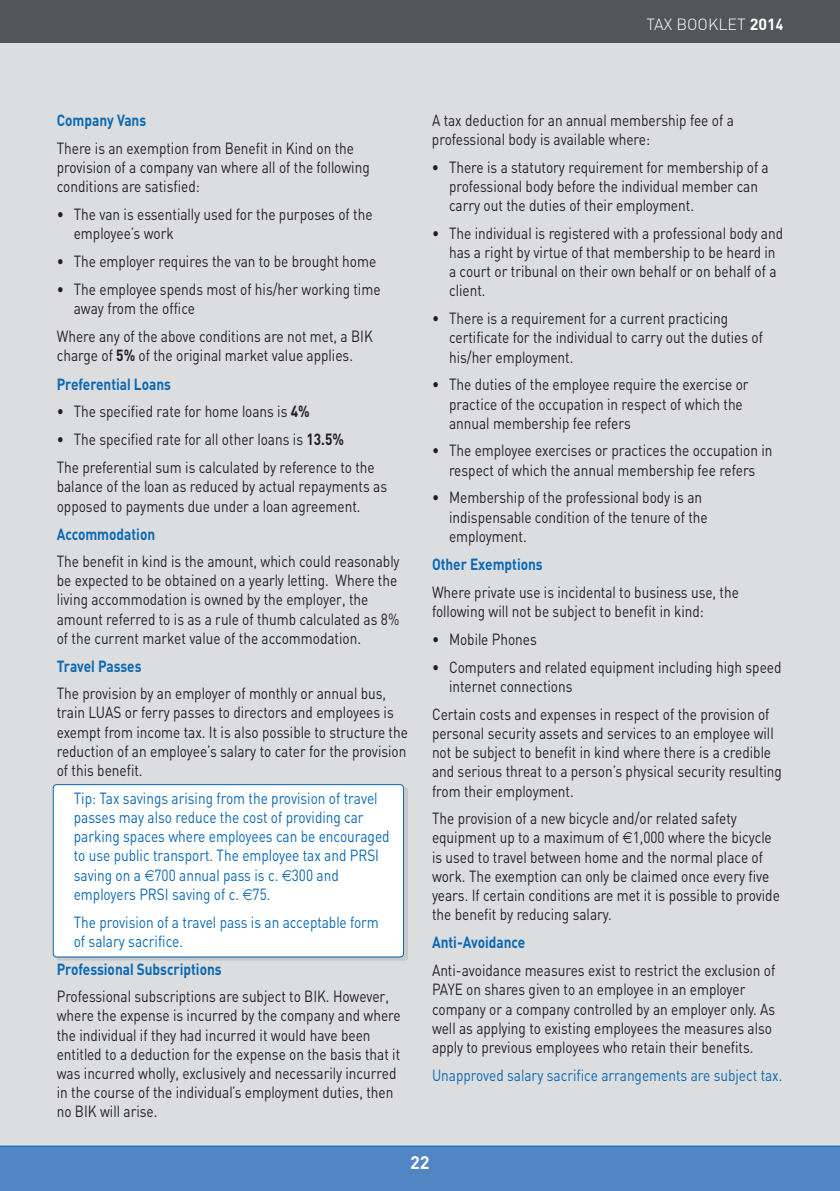
<style>
.page{position:relative;width:840px;height:1191px;background:#fff}
.page>*{position:absolute;margin:0;border:0;box-sizing:border-box;transform-origin:0 0}
.t1{font:18px "Converse DIN Bold";color:#fff}
.t2{font:16px/19.2px "Converse DIN Regular";color:#231f20;scale:.85 1}
.t3{font:16px/19.2px "Converse DIN Regular";color:#0a69b3;scale:.85 1}
.t4{font:16px "Converse DIN Bold";color:#0a69b3;scale:.85 1}
.t5{font:16px "Converse DIN Light";color:#fff}
.s1{font-family:"Converse DIN Bold"}
</style>
<div class="page">
<div style="left:0;top:0;width:839px;height:1191px;background:#dcdddf"></div>
<svg style="left:57px;top:787px;width:351px;height:173px;background:#b2bdc7"></svg>
<div style="left:54px;top:785px;width:349px;height:171px;background:#fff;border-radius:3px"></div>
<div style="left:53px;top:784px;width:351px;height:173px;border:2px solid #0a69b3;border-radius:4px"></div>
<div style="left:0;top:0;width:839px;height:43px;background:#545557"></div>
<div style="left:0;top:1145px;width:839px;height:46px;background:#5285c3"></div>
<p class="t5" style="left:646px;top:15px;width:138px">TAX BOOKLET <span class="s1">2014</span></p>
<p class="t4" style="left:57px;top:111px;width:107px">Company Vans</p>
<p class="t2" style="left:57px;top:139px;width:369px">There is an exemption from Benefit in Kind on the provision of a company van where all of the following conditions are satisfied:</p>
<p class="t2" style="left:74px;top:205px;width:353px;text-indent:-17px">• The van is essentially used for the purposes of the employee’s work</p>
<p class="t2" style="left:57px;top:252px;width:377px">• The employer requires the van to be brought home</p>
<p class="t2" style="left:74px;top:280px;width:362px;text-indent:-17px">• The employee spends most of his/her working time away from the office</p>
<p class="t2" style="left:57px;top:326px;width:373px">Where any of the above conditions are not met, a BIK charge of <span class="s1">5%</span> of the original market value applies.</p>
<p class="t4" style="left:57px;top:374px;width:136px">Preferential Loans</p>
<p class="t2" style="left:57px;top:402px;width:299px">• The specified rate for home loans is <span class="s1">4%</span></p>
<p class="t2" style="left:57px;top:426px;width:375px;line-height:27.8px">• The specified rate for all other loans is <span class="s1">13.5%<br></span>The preferential sum is calculated by reference to the</p>
<p class="t2" style="left:57px;top:477px;width:390px">balance of the loan as reduced by actual repayments as opposed to payments due under a loan agreement.</p>
<p class="t4" style="left:57px;top:525px;width:117px">Accommodation</p>
<p class="t2" style="left:57px;top:552px;width:404px">The benefit in kind is the amount, which could reasonably be expected to be obtained on a yearly letting. Where the living accommodation is owned by the employer, the amount referred to is as a rule of thumb calculated as 8% of the current market value of the accommodation.</p>
<p class="t4" style="left:57px;top:657px;width:101px">Travel Passes</p>
<p class="t2" style="left:57px;top:684px;width:414px">The provision by an employer of monthly or annual bus, train LUAS or ferry passes to directors and employees is exempt from income tax. It is also possible to structure the reduction of an employee’s salary to cater for the provision of this benefit.</p>
<p class="t3" style="left:74px;top:788px;width:373px">Tip: Tax savings arising from the provision of travel passes may also reduce the cost of providing car parking spaces where employees can be encouraged to use public transport. The employee tax and PRSI saving on a 700 annual pass is c. 300 and employers PRSI saving of c. 75.</p>
<p class="t3" style="left:74px;top:912px;width:360px">The provision of a travel pass is an acceptable form of salary sacrifice.</p>
<p class="t4" style="left:57px;top:960px;width:195px">Professional Subscriptions</p>
<p class="t2" style="left:57px;top:987px;width:406px">Professional subscriptions are subject to BIK. However, where the expense is incurred by the company and where the individual if they had incurred it would have been entitled to a deduction for the expense on the basis that it was incurred wholly, exclusively and necessarily incurred in the course of the individual’s employment duties, then no BIK will arise.</p>
<p class="t2" style="left:432px;top:111px;width:356px">A tax deduction for an annual membership fee of a professional body is available where:</p>
<p class="t2" style="left:449px;top:158px;width:377px;text-indent:-17px">• There is a statutory requirement for membership of a professional body before the individual member can carry out the duties of their employment.</p>
<p class="t2" style="left:449px;top:224px;width:394px;text-indent:-17px">• The individual is registered with a professional body and has a right by virtue of that membership to be heard in a court or tribunal on their own behalf or on behalf of a client.</p>
<p class="t2" style="left:449px;top:309px;width:371px;text-indent:-17px">• There is a requirement for a current practicing certificate for the individual to carry out the duties of his/her employment.</p>
<p class="t2" style="left:449px;top:375px;width:354px;text-indent:-17px">• The duties of the employee require the exercise or practice of the occupation in respect of which the annual membership fee refers</p>
<p class="t2" style="left:432px;top:441px;width:402px;text-align:center">• The employee exercises or practices the occupation in respect of which the annual membership fee refers</p>
<p class="t2" style="left:449px;top:488px;width:306px;text-indent:-17px">• Membership of the professional body is an indispensable condition of the tenure of the employment.</p>
<p class="t4" style="left:432px;top:555px;width:132px">Other Exemptions</p>
<p class="t2" style="left:432px;top:583px;width:362px">Where private use is incidental to business use, the following will not be subject to benefit in kind:</p>
<p class="t2" style="left:432px;top:630px;width:125px">• Mobile Phones</p>
<p class="t2" style="left:449px;top:657px;width:392px;text-indent:-17px">• Computers and related equipment including high speed internet connections</p>
<p class="t2" style="left:432px;top:704px;width:413px">Certain costs and expenses in respect of the provision of personal security assets and services to an employee will not be subject to benefit in kind where there is a credible and serious threat to a person’s physical security resulting from their employment.</p>
<p class="t2" style="left:432px;top:809px;width:410px">The provision of a new bicycle and/or related safety equipment up to a maximum of 1,000 where the bicycle is used to travel between home and the normal place of work. The exemption can only be claimed once every five years. If certain conditions are met it is possible to provide the benefit by reducing salary.</p>
<p class="t4" style="left:432px;top:933px;width:111px">Anti-Avoidance</p>
<p class="t2" style="left:432px;top:961px;width:405px">Anti-avoidance measures exist to restrict the exclusion of PAYE on shares given to an employee in an employer company or a company controlled by an employer only. As well as applying to existing employees the measures also apply to previous employees who retain their benefits.</p>
<p class="t3" style="left:432px;top:1065px;width:413px">Unapproved salary sacrifice arrangements are subject tax.</p>
<p class="t1" style="left:410px;top:1152px;width:21px">22</p>
</div>
